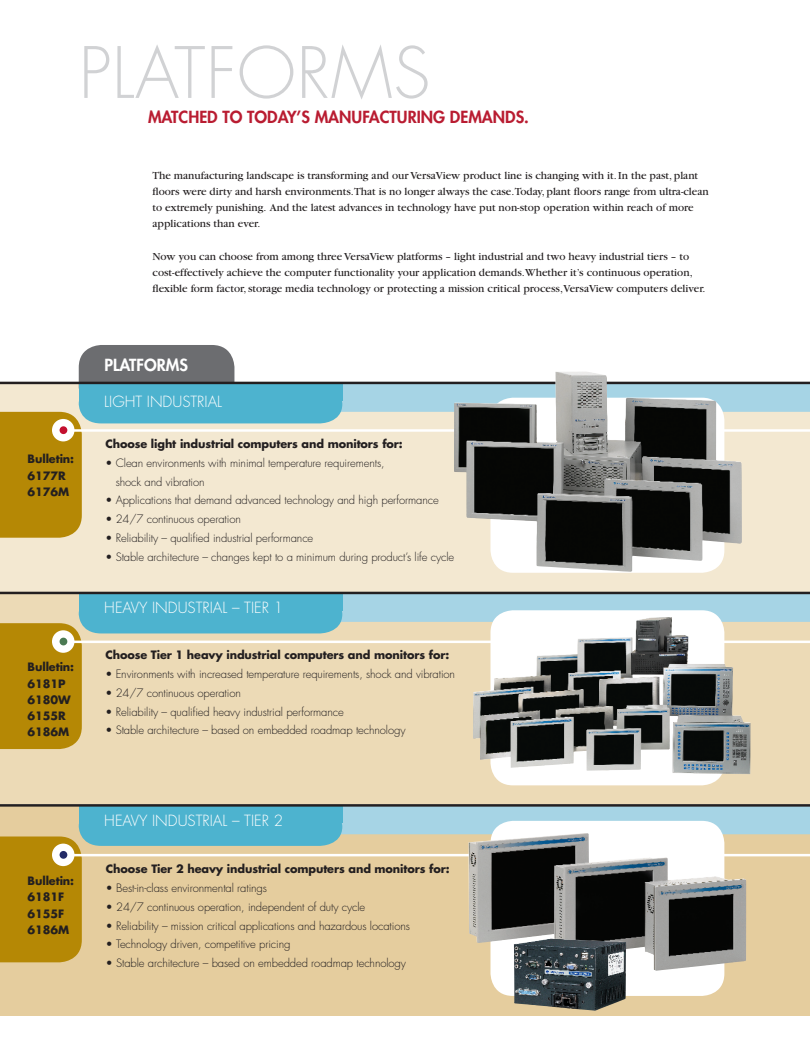
<style>
.page{position:relative;width:810px;height:1058px;background:#fff}
.page>*{position:absolute;margin:0;border:0;box-sizing:border-box;transform-origin:0 0}
.t1{font:300 68.75px "Futura";letter-spacing:.01em;color:#d1d2d4}
.t2{font:800 16.25px "Futura";color:#b91c31}
.t3{font:800 16.25px "Futura";color:#fff}
.t4{font:300 15px "Futura";color:#fff}
.t5{font:300 11.25px/18.8px "Futura";letter-spacing:-.01em;color:#231f20}
.t6{font:11.25px/16.2px "Garamond";color:#231f20}
.t7{font:700 11.25px/16.2px "Futura";letter-spacing:-.01em;color:#231f20}
</style>
<div class="page">
<div style="left:0;top:805px;width:810px;height:211px;background:#e5cd9e"></div>
<div style="left:0;top:593px;width:810px;height:210px;background:#ecdab6"></div>
<div style="left:0;top:383px;width:810px;height:210px;background:#f3e8d1"></div>
<div style="left:79px;top:345px;width:155px;height:64px;background:#6c6d70;border-radius:22px"></div>
<hr style="left:0;top:381px;width:810px;height:3px;background:#231f20">
<hr style="left:0;top:591px;width:810px;height:3px;background:#231f20">
<hr style="left:0;top:804px;width:810px;height:2px;background:#231f20">
<div style="left:490px;top:610px;width:234px;height:175px;background:#fff;border-radius:22px"></div>
<svg style="left:0;top:384px;width:810px;height:153px"></svg>
<div style="left:490px;top:820px;width:234px;height:175px;background:#fff;border-radius:22px"></div>
<hr style="left:54px;top:429px;width:756px;height:3px;background:#fff">
<img style="left:454px;top:372px;width:288px;height:200px">
<div style="left:52px;top:419px;width:22px;height:22px;background:#fff;border-radius:50%"></div>
<div style="left:60px;top:426px;width:7px;height:8px;background:#c3102f;border-radius:50%"></div>
<svg style="left:0;top:594px;width:810px;height:155px"></svg>
<hr style="left:54px;top:640px;width:756px;height:3px;background:#fff">
<div style="left:52px;top:630px;width:22px;height:22px;background:#fff;border-radius:50%"></div>
<div style="left:60px;top:637px;width:7px;height:8px;background:#4b7a53;border-radius:50%"></div>
<svg style="left:0;top:806px;width:810px;height:156px"></svg>
<hr style="left:54px;top:853px;width:756px;height:3px;background:#fff">
<div style="left:52px;top:843px;width:22px;height:23px;background:#fff;border-radius:50%"></div>
<div style="left:60px;top:851px;width:7px;height:7px;background:#242b68;border-radius:50%"></div>
<img style="left:468px;top:832px;width:278px;height:138px">
<img style="left:514px;top:938px;width:112px;height:72px">
<img style="left:473px;top:617px;width:278px;height:157px">
<h1 class="t1" style="left:79px;top:29px;width:347px">PLATFORMS</h1>
<h2 class="t2" style="left:148px;top:106px;width:382px">MATCHED TO TODAY’S MANUFACTURING DEMANDS.</h2>
<p class="t6" style="left:152px;top:167px;width:558px">The manufacturing landscape is transforming and our VersaView product line is changing with it. In the past, plant floors were dirty and harsh environments.That is no longer always the case.Today, plant floors range from ultra-clean to extremely punishing. And the latest advances in technology have put non-stop operation within reach of more applications than ever.</p>
<p class="t6" style="left:152px;top:248px;width:555px">Now you can choose from among three VersaView platforms – light industrial and two heavy industrial tiers – to cost-effectively achieve the computer functionality your application demands.Whether it’s continuous operation, flexible form factor, storage media technology or protecting a mission critical process,VersaView computers deliver.</p>
<p class="t7" style="left:28px;top:451px;width:48px">Bulletin:<br>6177R<br>6176M</p>
<p class="t7" style="left:28px;top:658px;width:48px">Bulletin:<br>6181P<br>6180W<br>6155R<br>6186M</p>
<h2 class="t3" style="left:104px;top:354px;width:44px">PLATFORMS</h2>
<h3 class="t4" style="left:104px;top:392px;width:118px">Light I ndustrial</h3>
<p class="t7" style="left:105px;top:435px;width:299px">Choose light industrial computers and monitors for:</p>
<p class="t5" style="left:116px;top:453px;width:271px;text-indent:-10px">• Clean environments with minimal temperature requirements, shock and vibration</p>
<p class="t5" style="left:105px;top:491px;width:335px">• Applications that demand advanced technology and high performance</p>
<p class="t5" style="left:105px;top:509px;width:137px">• 24/7 continuous operation</p>
<p class="t5" style="left:105px;top:528px;width:209px">• Reliability – qualified industrial performance</p>
<p class="t5" style="left:105px;top:547px;width:350px">• Stable architecture – changes kept to a minimum during product’s life cycle</p>
<h3 class="t4" style="left:104px;top:598px;width:180px">H eavy I ndustrial – Tier 1</h3>
<p class="t7" style="left:105px;top:646px;width:345px">Choose Tier 1 heavy industrial computers and monitors for:</p>
<p class="t5" style="left:105px;top:664px;width:351px">• Environments with increased temperature requirements, shock and vibration</p>
<p class="t5" style="left:105px;top:683px;width:137px">• 24/7 continuous operation</p>
<p class="t5" style="left:105px;top:702px;width:240px">• Reliability – qualified heavy industrial performance</p>
<p class="t5" style="left:105px;top:721px;width:302px">• Stable architecture – based on embedded roadmap technology</p>
<p class="t7" style="left:28px;top:872px;width:48px">Bulletin:<br>6181F<br>6155F<br>6186M</p>
<h3 class="t4" style="left:104px;top:810px;width:180px">H eavy I ndustrial – Tier 2</h3>
<p class="t7" style="left:106px;top:860px;width:345px">Choose Tier 2 heavy industrial computers and monitors for:</p>
<p class="t5" style="left:106px;top:878px;width:163px">• Best-in-class environmental ratings</p>
<p class="t5" style="left:106px;top:897px;width:261px">• 24/7 continuous operation, independent of duty cycle</p>
<p class="t5" style="left:106px;top:916px;width:306px">• Reliability – mission critical applications and hazardous locations</p>
<p class="t5" style="left:106px;top:935px;width:186px">• Technology driven, competitive pricing</p>
<p class="t5" style="left:106px;top:953px;width:302px">• Stable architecture – based on embedded roadmap technology</p>
</div>
